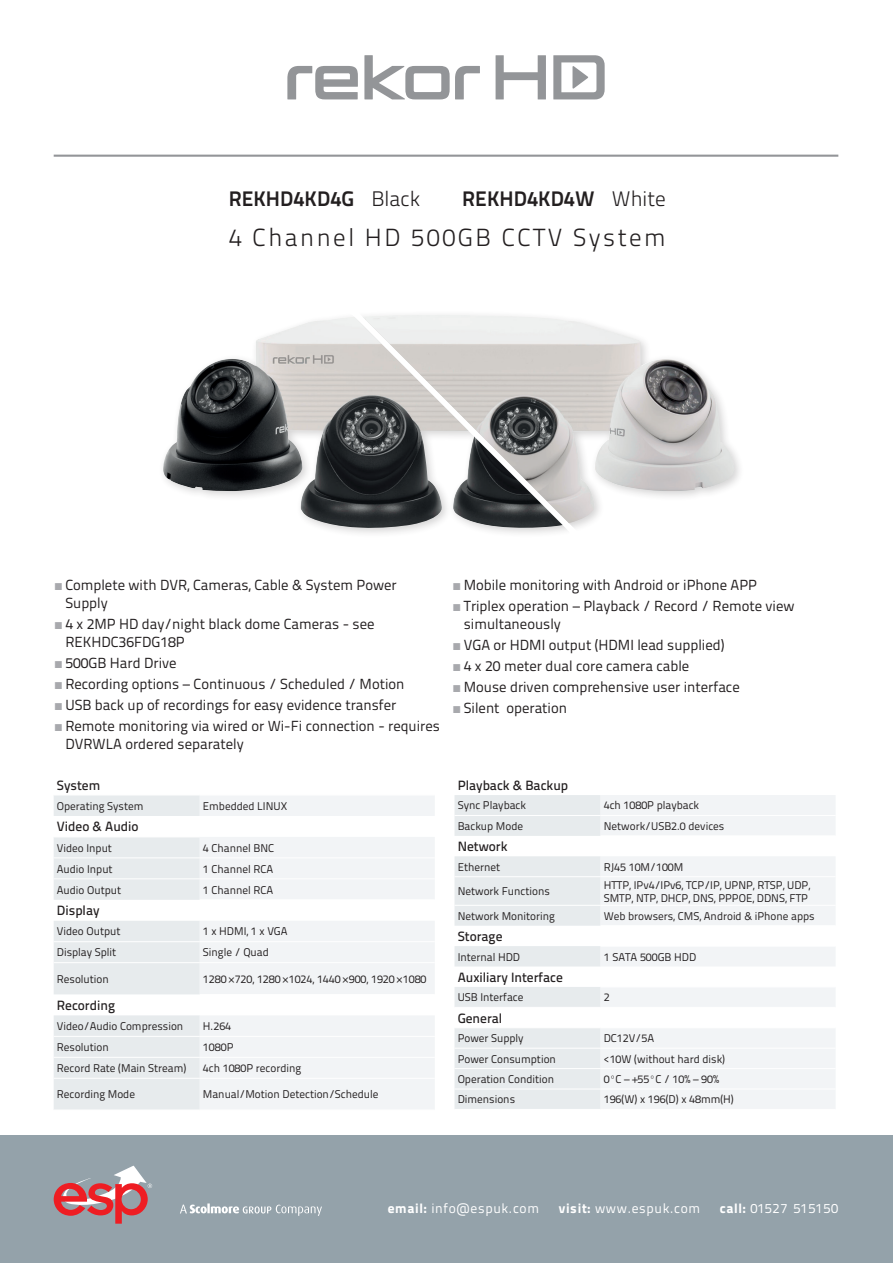
<style>
.page{position:relative;width:893px;height:1263px;background:#fff}
.page>*{position:absolute;margin:0;border:0;box-sizing:border-box;transform-origin:0 0}
.t1{font:300 24.75px "Titillium Text 22 L";letter-spacing:.1em;color:#231f20}
.t2{font:700 21px "Titillium Text 22 L";color:#231f20}
.t3{font:300 21px "Titillium Text 22 L";color:#231f20}
.t4{font:14.55px/21px "Titillium Text 22 L";color:#231f20}
.t5{font:500 13.5px "Titillium Text 22 L";color:#231f20}
.t6{font:13.5px "Titillium Text 22 L";letter-spacing:.05em;color:#fff}
.t7{font:11.25px/12.6px "Titillium Text 22 L";color:#231f20}
.s1{font-weight:800}
</style>
<div class="page">
<div style="left:0;top:1135px;width:893px;height:128px;background:#94a2aa"></div>
<hr style="left:54px;top:155px;width:784px;height:2px;background:#939598">
<svg style="left:180px;top:1203px;width:142px;height:13px"></svg>
<svg style="left:54px;top:1165px;width:98px;height:59px"></svg>
<img style="left:593px;top:325px;width:142px;height:194px">
<div style="left:158px;top:310px;width:435px;height:229px;background:#231f20;opacity:.2"></div>
<img style="left:159px;top:317px;width:404px;height:218px">
<svg style="left:287px;top:66px;width:71px;height:33px"></svg>
<svg style="left:364px;top:55px;width:116px;height:44px"></svg>
<svg style="left:496px;top:55px;width:50px;height:44px"></svg>
<svg style="left:553px;top:55px;width:52px;height:44px"></svg>
<svg style="left:54px;top:796px;width:146px;height:314px;fill:#e7ebed"></svg>
<svg style="left:200px;top:796px;width:235px;height:313px;fill:#f2f4f6"></svg>
<hr style="left:54px;top:878px;width:146px;height:1px;background:#fff">
<hr style="left:54px;top:962px;width:146px;height:1px;background:#fff">
<hr style="left:54px;top:1057px;width:146px;height:1px;background:#fff">
<hr style="left:54px;top:1078px;width:146px;height:1px;background:#fff">
<hr style="left:54px;top:941px;width:146px;height:1px;background:#fff">
<hr style="left:54px;top:1036px;width:146px;height:1px;background:#fff">
<hr style="left:54px;top:857px;width:146px;height:1px;background:#fff">
<hr style="left:54px;top:836px;width:146px;height:1px;background:#fff">
<hr style="left:200px;top:857px;width:235px;height:1px;background:#fff">
<hr style="left:200px;top:878px;width:235px;height:1px;background:#fff">
<hr style="left:200px;top:899px;width:235px;height:1px;background:#fff">
<hr style="left:200px;top:941px;width:235px;height:1px;background:#fff">
<hr style="left:200px;top:962px;width:235px;height:1px;background:#fff">
<hr style="left:200px;top:994px;width:235px;height:1px;background:#fff">
<hr style="left:200px;top:1036px;width:235px;height:1px;background:#fff">
<hr style="left:200px;top:1057px;width:235px;height:1px;background:#fff">
<hr style="left:200px;top:1078px;width:235px;height:1px;background:#fff">
<svg style="left:454px;top:795px;width:147px;height:314px;fill:#e7ebed"></svg>
<svg style="left:601px;top:795px;width:234px;height:314px;fill:#f2f4f6"></svg>
<hr style="left:454px;top:815px;width:147px;height:1px;background:#fff">
<hr style="left:454px;top:876px;width:147px;height:1px;background:#fff">
<hr style="left:454px;top:905px;width:147px;height:1px;background:#fff">
<hr style="left:454px;top:1007px;width:147px;height:1px;background:#fff">
<hr style="left:454px;top:1027px;width:147px;height:1px;background:#fff">
<hr style="left:454px;top:1088px;width:147px;height:1px;background:#fff">
<hr style="left:601px;top:986px;width:235px;height:1px;background:#fff">
<hr style="left:601px;top:1007px;width:235px;height:1px;background:#fff">
<hr style="left:601px;top:1027px;width:235px;height:1px;background:#fff">
<hr style="left:601px;top:946px;width:235px;height:1px;background:#fff">
<hr style="left:601px;top:1088px;width:235px;height:1px;background:#fff">
<hr style="left:601px;top:815px;width:235px;height:1px;background:#fff">
<hr style="left:601px;top:835px;width:235px;height:1px;background:#fff">
<hr style="left:601px;top:876px;width:235px;height:1px;background:#fff">
<hr style="left:601px;top:905px;width:235px;height:1px;background:#fff">
<hr style="left:601px;top:925px;width:235px;height:1px;background:#fff">
<hr style="left:454px;top:1048px;width:147px;height:1px;background:#fff">
<hr style="left:454px;top:1068px;width:147px;height:1px;background:#fff">
<hr style="left:601px;top:1048px;width:235px;height:1px;background:#fff">
<hr style="left:601px;top:1068px;width:235px;height:1px;background:#fff">
<h2 class="t3" style="left:371px;top:183px;width:50px">Black</h2>
<h2 class="t3" style="left:612px;top:183px;width:55px">White</h2>
<h2 class="t2" style="left:229px;top:183px;width:127px">REKHD4KD4G</h2>
<h2 class="t2" style="left:462px;top:183px;width:134px">REKHD4KD4W</h2>
<h1 class="t1" style="left:229px;top:219px;width:438px">4 Channel HD 500GB CCTV System</h1>
<p class="t4" style="left:65px;top:575px;width:333px;line-height:18px">Complete with DVR, Cameras, Cable &amp; System Power<br>Supply</p>
<p class="t4" style="left:65px;top:614px;width:311px;line-height:18px">4 x 2MP HD day/night black dome Cameras - see<br>REKHDC36FDG18P</p>
<p class="t4" style="left:65px;top:651px;width:376px">500GB Hard Drive<br>Recording options – Continuous / Scheduled / Motion<br>USB back up of recordings for easy evidence transfer Remote monitoring via wired or Wi-Fi connection - requires</p>
<p class="t4" style="left:65px;top:732px;width:180px">DVRWLA ordered separately</p>
<p class="t5" style="left:57px;top:775px;width:45px">System</p>
<p class="t7" style="left:57px;top:799px;width:88px">Operating System</p>
<p class="t7" style="left:203px;top:799px;width:86px">Embedded LINUX</p>
<p class="t5" style="left:57px;top:816px;width:83px">Video &amp; Audio</p>
<p class="t7" style="left:57px;top:841px;width:57px">Video Input</p>
<p class="t7" style="left:203px;top:841px;width:73px">4 Channel BNC</p>
<p class="t7" style="left:57px;top:862px;width:57px">Audio Input</p>
<p class="t7" style="left:203px;top:862px;width:72px">1 Channel RCA</p>
<p class="t7" style="left:57px;top:883px;width:66px">Audio Output</p>
<p class="t7" style="left:203px;top:883px;width:72px">1 Channel RCA</p>
<p class="t5" style="left:57px;top:900px;width:44px">Display</p>
<p class="t7" style="left:57px;top:924px;width:65px">Video Output</p>
<p class="t7" style="left:203px;top:924px;width:86px">1 x HDMI, 1 x VGA</p>
<p class="t7" style="left:57px;top:945px;width:61px">Display Split</p>
<p class="t7" style="left:203px;top:945px;width:67px">Single / Quad</p>
<p class="t7" style="left:57px;top:972px;width:54px">Resolution</p>
<p class="t7" style="left:203px;top:972px;width:225px">1280×720, 1280×1024, 1440×900, 1920×1080</p>
<p class="t5" style="left:57px;top:995px;width:60px">Recording</p>
<p class="t7" style="left:57px;top:1019px;width:128px">Video/Audio Compression</p>
<p class="t7" style="left:203px;top:1019px;width:30px">H.264</p>
<p class="t7" style="left:57px;top:1040px;width:54px">Resolution</p>
<p class="t7" style="left:203px;top:1040px;width:32px">1080P</p>
<p class="t7" style="left:57px;top:1061px;width:131px">Record Rate (Main Stream)</p>
<p class="t7" style="left:203px;top:1061px;width:100px">4ch 1080P recording</p>
<p class="t7" style="left:57px;top:1087px;width:80px">Recording Mode</p>
<p class="t7" style="left:203px;top:1087px;width:177px">Manual/Motion Detection/Schedule</p>
<p class="t4" style="left:464px;top:574px;width:332px">Mobile monitoring with Android or iPhone APP<br>Triplex operation – Playback / Record / Remote view</p>
<p class="t4" style="left:464px;top:612px;width:277px">simultaneously<br>VGA or HDMI output (HDMI lead supplied)<br>4 x 20 meter dual core camera cable<br>Mouse driven comprehensive user interface<br>Silent operation</p>
<p class="t5" style="left:458px;top:775px;width:112px">Playback &amp; Backup</p>
<p class="t7" style="left:458px;top:799px;width:70px">Sync Playback</p>
<p class="t7" style="left:604px;top:799px;width:97px">4ch 1080P playback</p>
<p class="t7" style="left:458px;top:819px;width:67px">Backup Mode</p>
<p class="t7" style="left:604px;top:819px;width:122px">Network/USB2.0 devices</p>
<p class="t5" style="left:458px;top:836px;width:51px">Network</p>
<p class="t7" style="left:458px;top:860px;width:44px">Ethernet</p>
<p class="t7" style="left:604px;top:860px;width:81px">RJ45 10M/100M</p>
<p class="t7" style="left:458px;top:884px;width:94px">Network Functions</p>
<p class="t7" style="left:604px;top:878px;width:208px">HTTP, IPv4/IPv6, TCP/IP, UPNP, RTSP, UDP,<br>SMTP, NTP, DHCP, DNS, PPPOE, DDNS, FTP</p>
<p class="t7" style="left:458px;top:909px;width:99px">Network Monitoring</p>
<p class="t7" style="left:604px;top:909px;width:212px">Web browsers, CMS, Android &amp; iPhone apps</p>
<p class="t5" style="left:458px;top:926px;width:46px">Storage</p>
<p class="t7" style="left:458px;top:950px;width:64px">Internal HDD</p>
<p class="t7" style="left:604px;top:950px;width:94px">1 SATA 500GB HDD</p>
<p class="t5" style="left:458px;top:967px;width:107px">Auxiliary Interface</p>
<p class="t7" style="left:458px;top:990px;width:67px">USB Interface</p>
<p class="t7" style="left:604px;top:990px;width:7px">2</p>
<p class="t5" style="left:458px;top:1008px;width:46px">General</p>
<p class="t7" style="left:458px;top:1031px;width:67px">Power Supply</p>
<p class="t7" style="left:604px;top:1031px;width:52px">DC12V/5A</p>
<p class="t7" style="left:458px;top:1052px;width:100px">Power Consumption</p>
<p class="t7" style="left:604px;top:1052px;width:123px">&lt;10W (without hard disk)</p>
<p class="t7" style="left:458px;top:1072px;width:98px">Operation Condition</p>
<p class="t7" style="left:604px;top:1072px;width:117px">0ºC – +55ºC / 10% – 90%</p>
<p class="t7" style="left:458px;top:1092px;width:59px">Dimensions</p>
<p class="t7" style="left:604px;top:1092px;width:132px">196(W) x 196(D) x 48mm(H)</p>
<p class="t6" style="left:388px;top:1198px;width:153px"><span class="s1">email:</span> info@espuk.com</p>
<p class="t6" style="left:559px;top:1198px;width:143px"><span class="s1">visit:</span> www.espuk.com</p>
<p class="t6" style="left:720px;top:1198px;width:120px"><span class="s1">call:</span> 01527 515150</p>
</div>
